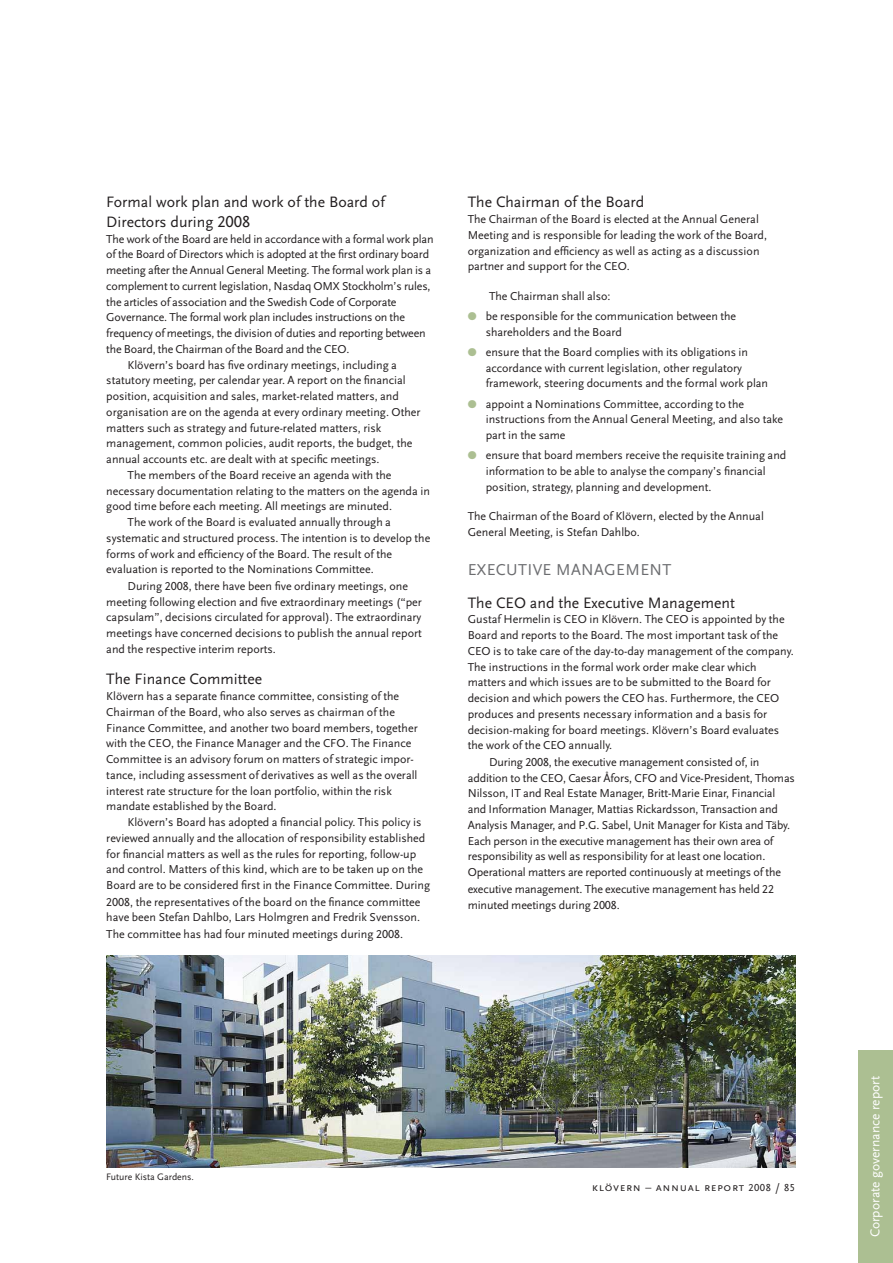
<style>
.page{position:relative;width:893px;height:1263px;background:#fff}
.page>*{position:absolute;margin:0;border:0;box-sizing:border-box;transform-origin:0 0}
.t1{font:16.5px "Scala Sans";letter-spacing:.02em;color:#6c6d70}
.t2{font:15.75px/19.5px "Scala Sans";color:#231f20}
.t3{font:13.5px "Scala Sans";color:#fff}
.t4{font:12px/15.8px "Scala Sans";color:#231f20}
.t5{font:12px "Scala Sans Caps";letter-spacing:.05em;color:#231f20}
.t6{font:9.75px "Scala Sans";color:#231f20}
.s1{font-family:"Scala Sans Caps";font-size:16.5px}
.s2{font-family:"Scala Sans Caps"}
.s3{color:#acbf92}
.s4{font-size:10.5px}
.s5{font-family:"Scala Sans"}
</style>
<div class="page">
<div style="left:859px;top:1050px;width:34px;height:213px;background:#acbf92"></div>
<img style="left:106px;top:956px;width:689px;height:211px">
<h2 class="t2" style="left:106px;top:193px;width:280px">Formal work plan and work of the Board of<br>Directors during <span class="s1">2008</span></h2>
<p class="t4" style="left:106px;top:231px;width:329px">The work of the Board are held in accordance with a formal work plan</p>
<p class="t4" style="left:106px;top:247px;width:324px">of the Board of Directors which is adopted at the first ordinary board</p>
<p class="t4" style="left:106px;top:263px;width:326px">meeting after the Annual General Meeting. The formal work plan is a</p>
<p class="t4" style="left:106px;top:278px;width:326px">complement to current legislation, Nasdaq OMX Stockholm’s rules,</p>
<p class="t4" style="left:106px;top:294px;width:292px">the articles of association and the Swedish Code of Corporate</p>
<p class="t4" style="left:106px;top:310px;width:300px">Governance. The formal work plan includes instructions on the</p>
<p class="t4" style="left:106px;top:326px;width:321px">frequency of meetings, the division of duties and reporting between</p>
<p class="t4" style="left:106px;top:341px;width:245px">the Board, the Chairman of the Board and the CEO.</p>
<p class="t4" style="left:128px;top:357px;width:271px">Klövern’s board has five ordinary meetings, including a</p>
<p class="t4" style="left:106px;top:373px;width:301px">statutory meeting, per calendar year. A report on the financial</p>
<p class="t4" style="left:106px;top:389px;width:294px">position, acquisition and sales, market-related matters, and</p>
<p class="t4" style="left:106px;top:404px;width:316px">organisation are on the agenda at every ordinary meeting. Other</p>
<p class="t4" style="left:106px;top:420px;width:276px">matters such as strategy and future-related matters, risk</p>
<p class="t4" style="left:106px;top:436px;width:308px">management, common policies, audit reports, the budget, the</p>
<p class="t4" style="left:106px;top:452px;width:275px">annual accounts etc. are dealt with at specific meetings.</p>
<p class="t4" style="left:128px;top:467px;width:265px">The members of the Board receive an agenda with the</p>
<p class="t4" style="left:106px;top:483px;width:325px">necessary documentation relating to the matters on the agenda in</p>
<p class="t4" style="left:106px;top:499px;width:287px">good time before each meeting. All meetings are minuted.</p>
<p class="t4" style="left:128px;top:515px;width:265px">The work of the Board is evaluated annually through a</p>
<p class="t4" style="left:106px;top:530px;width:325px">systematic and structured process. The intention is to develop the</p>
<p class="t4" style="left:106px;top:546px;width:287px">forms of work and efficiency of the Board. The result of the</p>
<p class="t4" style="left:106px;top:562px;width:269px">evaluation is reported to the Nominations Committee.</p>
<p class="t4" style="left:128px;top:578px;width:282px">During <span class="s2">2008,</span> there have been five ordinary meetings, one</p>
<p class="t4" style="left:106px;top:594px;width:317px">meeting following election and five extraordinary meetings (“per</p>
<p class="t4" style="left:106px;top:610px;width:317px">capsulam”, decisions circulated for approval). The extraordinary</p>
<p class="t4" style="left:106px;top:626px;width:317px">meetings have concerned decisions to publish the annual report</p>
<p class="t4" style="left:106px;top:641px;width:171px">and the respective interim reports.</p>
<h2 class="t2" style="left:106px;top:670px;width:157px">The Finance Committee</h2>
<p class="t4" style="left:106px;top:689px;width:313px">Klövern has a separate finance committee, consisting of the Chairman of the Board, who also serves as chairman of the Finance Committee, and another two board members, together with the CEO, the Finance Manager and the CFO. The Finance Committee is an advisory forum on matters of strategic impor&shy;tance, including assessment of derivatives as well as the overall interest rate structure for the loan portfolio, within the risk mandate established by the Board.</p>
<p class="t4" style="left:106px;top:815px;width:325px;text-indent:21px">Klövern’s Board has adopted a financial policy. This policy is reviewed annually and the allocation of responsibility established for financial matters as well as the rules for reporting, follow-up and control. Matters of this kind, which are to be taken up on the Board are to be considered first in the Finance Committee. During <span class="s2">2008,</span> the representatives of the board on the finance committee have been Stefan Dahlbo, Lars Holmgren and Fredrik Svensson.<br>The committee has had four minuted meetings during <span class="s2">2008.</span></p>
<h2 class="t2" style="left:468px;top:193px;width:178px">The Chairman of the Board</h2>
<p class="t4" style="left:468px;top:212px;width:301px">The Chairman of the Board is elected at the Annual General Meeting and is responsible for leading the work of the Board, organization and efficiency as well as acting as a discussion partner and support for the CEO.</p>
<p class="t4" style="left:489px;top:288px;width:123px">The Chairman shall also:</p>
<p class="t4" style="left:486px;top:308px;width:252px;text-indent:-18px"><span class="s3">●</span> be responsible for the communication between the shareholders and the Board</p>
<p class="t4" style="left:486px;top:344px;width:284px;text-indent:-18px"><span class="s3">●</span> ensure that the Board complies with its obligations in accordance with current legislation, other regulatory framework, steering documents and the formal work plan</p>
<p class="t4" style="left:486px;top:396px;width:299px;text-indent:-18px"><span class="s3">●</span> appoint a Nominations Committee, according to the instructions from the Annual General Meeting, and also take part in the same</p>
<p class="t4" style="left:486px;top:448px;width:302px;text-indent:-18px"><span class="s3">●</span> ensure that board members receive the requisite training and information to be able to analyse the company’s financial position, strategy, planning and development.</p>
<p class="t4" style="left:468px;top:509px;width:298px">The Chairman of the Board of Klövern, elected by the Annual<br>General Meeting, is Stefan Dahlbo.</p>
<h1 class="t1" style="left:468px;top:561px;width:205px">EXECUTIVE MANAGEMENT</h1>
<h2 class="t2" style="left:468px;top:593px;width:269px">The CEO and the Executive Management</h2>
<p class="t4" style="left:468px;top:612px;width:318px">Gustaf Hermelin is CEO in Klövern. The CEO is appointed by the</p>
<p class="t4" style="left:468px;top:628px;width:312px">Board and reports to the Board. The most important task of the</p>
<p class="t4" style="left:468px;top:643px;width:327px">CEO is to take care of the day-to-day management of the company.</p>
<p class="t4" style="left:468px;top:659px;width:290px">The instructions in the formal work order make clear which</p>
<p class="t4" style="left:468px;top:675px;width:305px">matters and which issues are to be submitted to the Board for</p>
<p class="t4" style="left:468px;top:691px;width:313px">decision and which powers the CEO has. Furthermore, the CEO</p>
<p class="t4" style="left:468px;top:706px;width:301px">produces and presents necessary information and a basis for</p>
<p class="t4" style="left:468px;top:722px;width:313px">decision-making for board meetings. Klövern’s Board evaluates</p>
<p class="t4" style="left:468px;top:738px;width:146px">the work of the CEO annually.</p>
<p class="t4" style="left:489px;top:754px;width:272px">During <span class="s2">2008,</span> the executive management consisted of, in</p>
<p class="t4" style="left:468px;top:770px;width:329px">addition to the CEO, Caesar Åfors, CFO and Vice-President, Thomas</p>
<p class="t4" style="left:468px;top:786px;width:309px">Nilsson, IT and Real Estate Manager, Britt-Marie Einar, Financial</p>
<p class="t4" style="left:468px;top:802px;width:312px">and Information Manager, Mattias Rickardsson, Transaction and</p>
<p class="t4" style="left:468px;top:817px;width:324px">Analysis Manager, and P.G. Sabel, Unit Manager for Kista and Täby.</p>
<p class="t4" style="left:468px;top:833px;width:307px">Each person in the executive management has their own area of</p>
<p class="t4" style="left:468px;top:849px;width:299px">responsibility as well as responsibility for at least one location.</p>
<p class="t4" style="left:468px;top:865px;width:315px">Operational matters are reported continuously at meetings of the</p>
<p class="t4" style="left:468px;top:881px;width:308px">executive management. The executive management has held <span class="s2">22</span></p>
<p class="t4" style="left:468px;top:898px;width:153px">minuted meetings during <span class="s2">2008.</span></p>
<p class="t6" style="left:106px;top:1172px;width:89px">Future Kista Gardens.</p>
<p class="t5" style="left:592px;top:1180px;width:205px">klövern – annual report <span class="s4">2008</span> <span class="s5">/</span> <span class="s4">85</span></p>
<p class="t3" style="left:868px;top:1237px;width:162px;rotate:-90deg">Corporate governance report</p>
</div>
